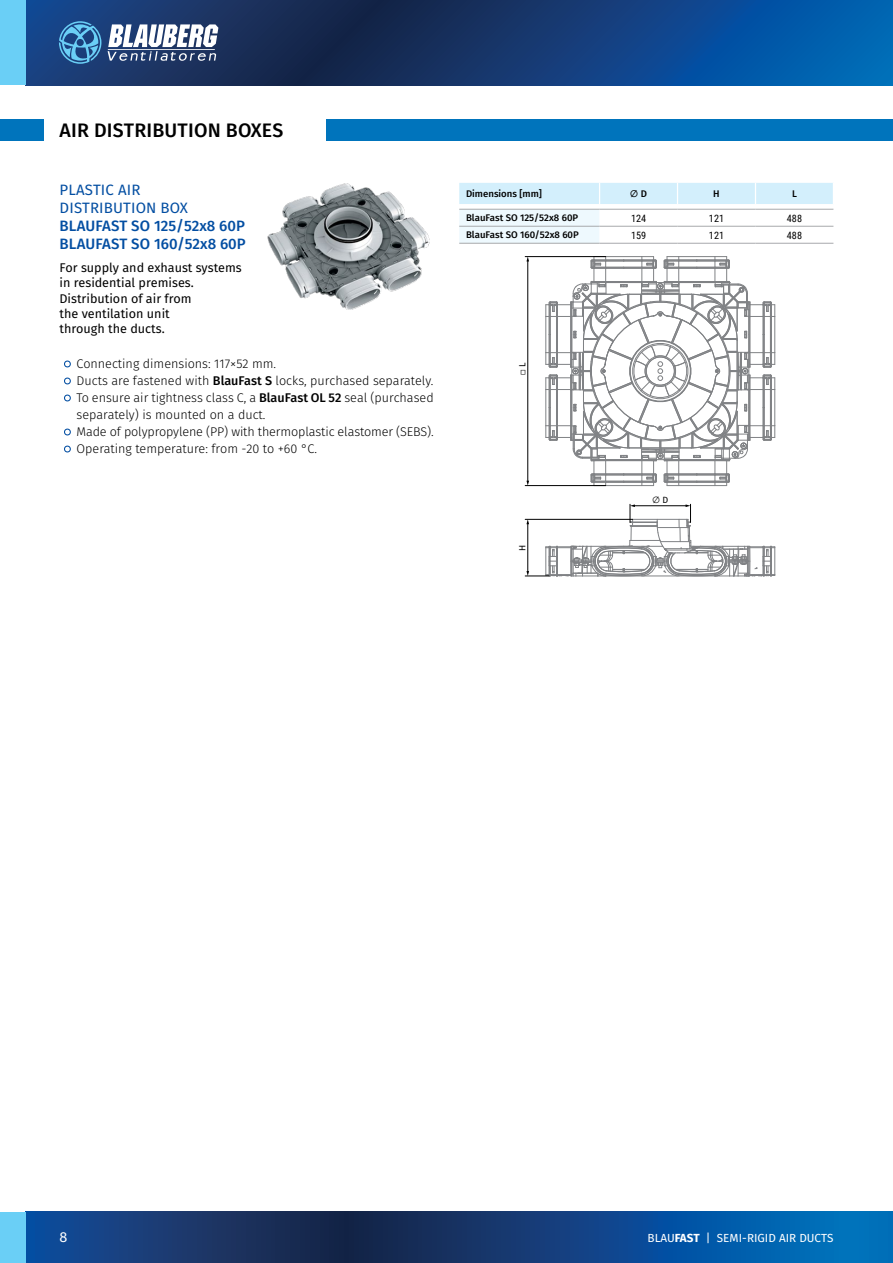
<style>
.page{position:relative;width:893px;height:1263px;background:#fff}
.page>*{position:absolute;margin:0;border:0;box-sizing:border-box;transform-origin:0 0}
.t1{font:500 19.5px "Fira Sans";letter-spacing:.01em;color:#000}
.t2{font:500 15px/18px "Fira Sans";color:#034ea2}
.t3{font:15px/18px "Fira Sans";letter-spacing:.01em;color:#034ea2}
.t4{font:14.4px "Fira Sans";color:#fff}
.t5{font:300 12.6px/17px "Fira Sans";color:#000}
.t6{font:12.6px/15.1px "Fira Sans";color:#000}
.t7{font:11.7px "Fira Sans";color:#fff}
.t8{font:10.2px "Roboto Condensed";color:#000}
.t9{font:500 9.6px "Fira Sans";color:#000}
.t10{font:9px "Fira Sans";color:#000}
.s1{font-weight:500}
.s2{font-weight:700}
</style>
<div class="page">
<hr style="left:459px;top:243px;width:141px;height:1px;background:#a7a9ac">
<svg style="left:459px;top:183px;width:375px;height:60px"></svg>
<hr style="left:600px;top:226px;width:77px;height:1px;background:#a7a9ac">
<hr style="left:600px;top:243px;width:77px;height:1px;background:#a7a9ac">
<hr style="left:755px;top:226px;width:78px;height:1px;background:#a7a9ac">
<hr style="left:755px;top:243px;width:78px;height:1px;background:#a7a9ac">
<hr style="left:677px;top:226px;width:78px;height:1px;background:#a7a9ac">
<hr style="left:677px;top:243px;width:78px;height:1px;background:#a7a9ac">
<hr style="left:459px;top:209px;width:141px;height:1px;background:#a7a9ac">
<hr style="left:600px;top:209px;width:77px;height:1px;background:#a7a9ac">
<hr style="left:755px;top:209px;width:78px;height:1px;background:#a7a9ac">
<hr style="left:677px;top:209px;width:78px;height:1px;background:#a7a9ac">
<svg style="left:545px;top:256px;width:230px;height:230px"></svg>
<hr style="left:527px;top:261px;width:1px;height:221px;background:#000">
<hr style="left:525px;top:256px;width:81px;height:1px;background:#000">
<hr style="left:525px;top:485px;width:81px;height:1px;background:#000">
<svg style="left:525px;top:504px;width:250px;height:73px"></svg>
<img style="left:267px;top:183px;width:163px;height:127px">
<svg style="left:64px;top:360px;width:7px;height:8px"></svg>
<svg style="left:64px;top:377px;width:7px;height:8px"></svg>
<svg style="left:64px;top:394px;width:7px;height:8px"></svg>
<svg style="left:64px;top:428px;width:7px;height:8px"></svg>
<svg style="left:64px;top:445px;width:7px;height:8px"></svg>
<div style="left:0;top:119px;width:893px;height:21px;background:#0074bc"></div>
<div style="left:44px;top:118px;width:282px;height:24px;background:#fff"></div>
<svg style="left:26px;top:1212px;width:867px;height:51px;background:#0f4480"></svg>
<svg style="left:26px;top:0;width:867px;height:85px;background:#103e79"></svg>
<div style="left:0;top:1212px;width:26px;height:51px;background:#6acff6"></div>
<div style="left:0;top:0;width:26px;height:85px;background:#6acff6"></div>
<svg style="left:59px;top:21px;width:42px;height:43px;background:#3b7baf"></svg>
<svg style="left:108px;top:24px;width:110px;height:37px"></svg>
<h1 class="t1" style="left:60px;top:117px;width:225px">AIR DISTRIBUTION BOXES</h1>
<p class="t3" style="left:60px;top:181px;width:130px">PLASTIC AIR<br>DISTRIBUTION BOX</p>
<p class="t2" style="left:60px;top:217px;width:188px">BLAUFAST SO 125/52x8 60P<br>BLAUFAST SO 160/52x8 60P</p>
<p class="t6" style="left:60px;top:261px;width:184px">For supply and exhaust systems in residential premises.<br>Distribution of air from<br>the ventilation unit<br>through the ducts.</p>
<p class="t5" style="left:77px;top:356px;width:359px">Connecting dimensions: 117×52 mm.<br>Ducts are fastened with <span class="s1">BlauFast S</span> locks, purchased separately.<br>To ensure air tightness class C, a <span class="s1">BlauFast OL 52</span> seal (purchased separately) is mounted on a duct.<br>Made of polypropylene (PP) with thermoplastic elastomer (SEBS).<br>Operating temperature: from -20 to +60 °C.</p>
<p class="t9" style="left:466px;top:187px;width:77px">Dimensions [mm]</p>
<p class="t9" style="left:630px;top:187px;width:19px">∅ D</p>
<p class="t9" style="left:713px;top:187px;width:8px">H</p>
<p class="t9" style="left:792px;top:187px;width:6px">L</p>
<p class="t9" style="left:466px;top:211px;width:114px">BlauFast SO 125/52x8 60P</p>
<p class="t8" style="left:631px;top:211px;width:17px">124</p>
<p class="t8" style="left:709px;top:211px;width:17px">121</p>
<p class="t8" style="left:787px;top:211px;width:17px">488</p>
<p class="t9" style="left:466px;top:228px;width:114px">BlauFast SO 160/52x8 60P</p>
<p class="t8" style="left:631px;top:228px;width:17px">159</p>
<p class="t8" style="left:709px;top:228px;width:17px">121</p>
<p class="t8" style="left:787px;top:228px;width:17px">488</p>
<p class="t10" style="left:516px;top:375px;width:14px;rotate:-90deg">◻ L</p>
<p class="t10" style="left:516px;top:551px;width:8px;rotate:-90deg">H</p>
<p class="t10" style="left:652px;top:494px;width:18px">∅ D</p>
<p class="t4" style="left:60px;top:1226px;width:9px">8</p>
<p class="t7" style="left:648px;top:1229px;width:187px">BLAU<span class="s2">FAST</span> | SEMI-RIGID AIR DUCTS</p>
</div>
